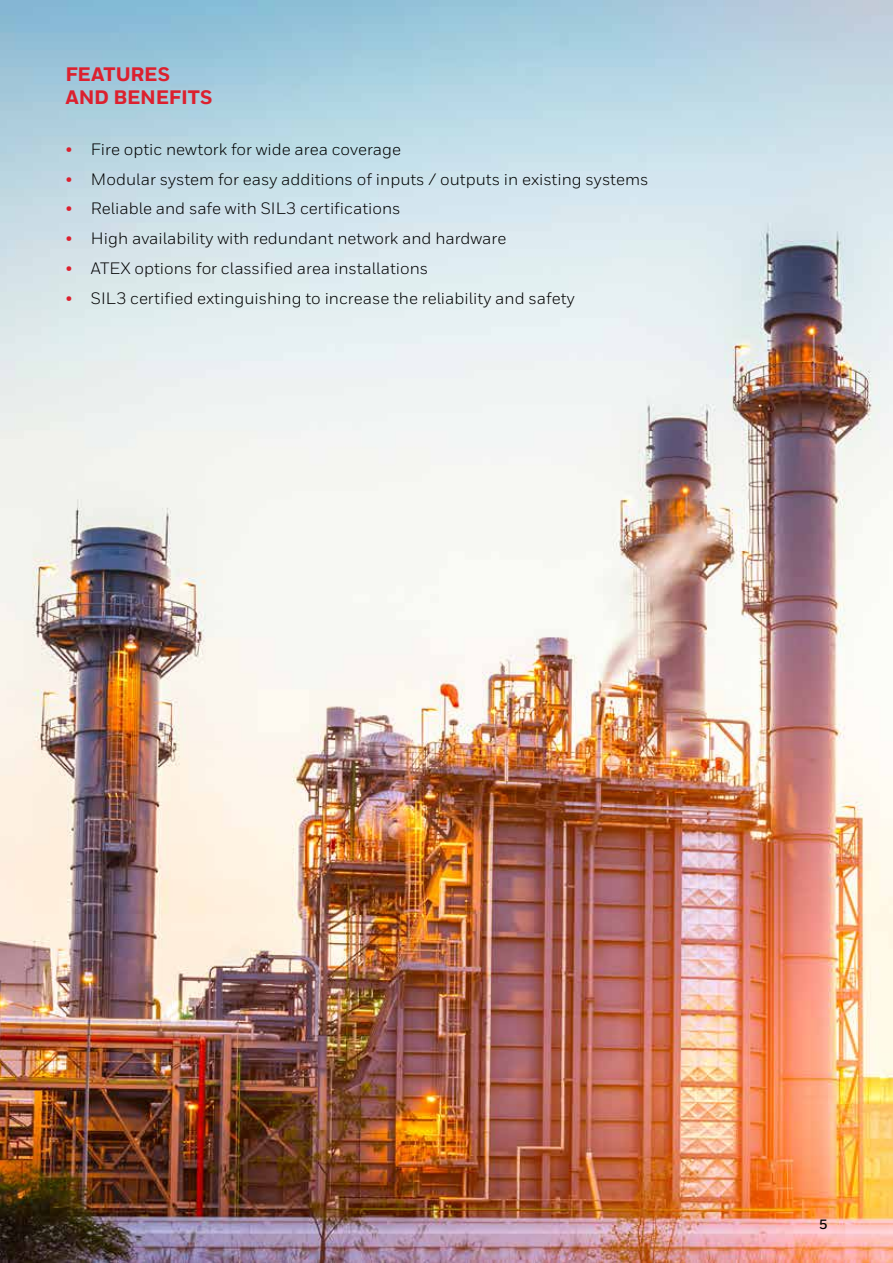
<style>
.page{position:relative;width:893px;height:1263px;background:#fff}
.page>*{position:absolute;margin:0;border:0;box-sizing:border-box;transform-origin:0 0}
.t1{font:800 19.5px/23.4px "Honeywell Sans";letter-spacing:-.005em;color:#dc202e}
.t2{font:16.5px "Honeywell Sans";color:#000}
.t3{font:700 13.5px "Honeywell Sans";color:#000}
.s1{color:#dc202e}
</style>
<div class="page">
<img style="left:0;top:0;width:893px;height:1263px">
<p class="t1" style="left:65px;top:63px;width:148px">FEATURES<br>AND BENEFITS</p>
<p class="t2" style="left:65px;top:139px;width:337px"><span class="s1">•</span> Fire optic newtork for wide area coverage</p>
<p class="t2" style="left:65px;top:169px;width:585px"><span class="s1">•</span> Modular system for easy additions of inputs / outputs in existing systems</p>
<p class="t2" style="left:65px;top:199px;width:337px"><span class="s1">•</span> Reliable and safe with SIL3 certifications</p>
<p class="t2" style="left:65px;top:229px;width:442px"><span class="s1">•</span> High availability with redundant network and hardware</p>
<p class="t2" style="left:65px;top:258px;width:364px"><span class="s1">•</span> ATEX options for classified area installations</p>
<p class="t2" style="left:65px;top:288px;width:511px"><span class="s1">•</span> SIL3 certified extinguishing to increase the reliability and safety</p>
<p class="t3" style="left:819px;top:1216px;width:10px">5</p>
</div>
